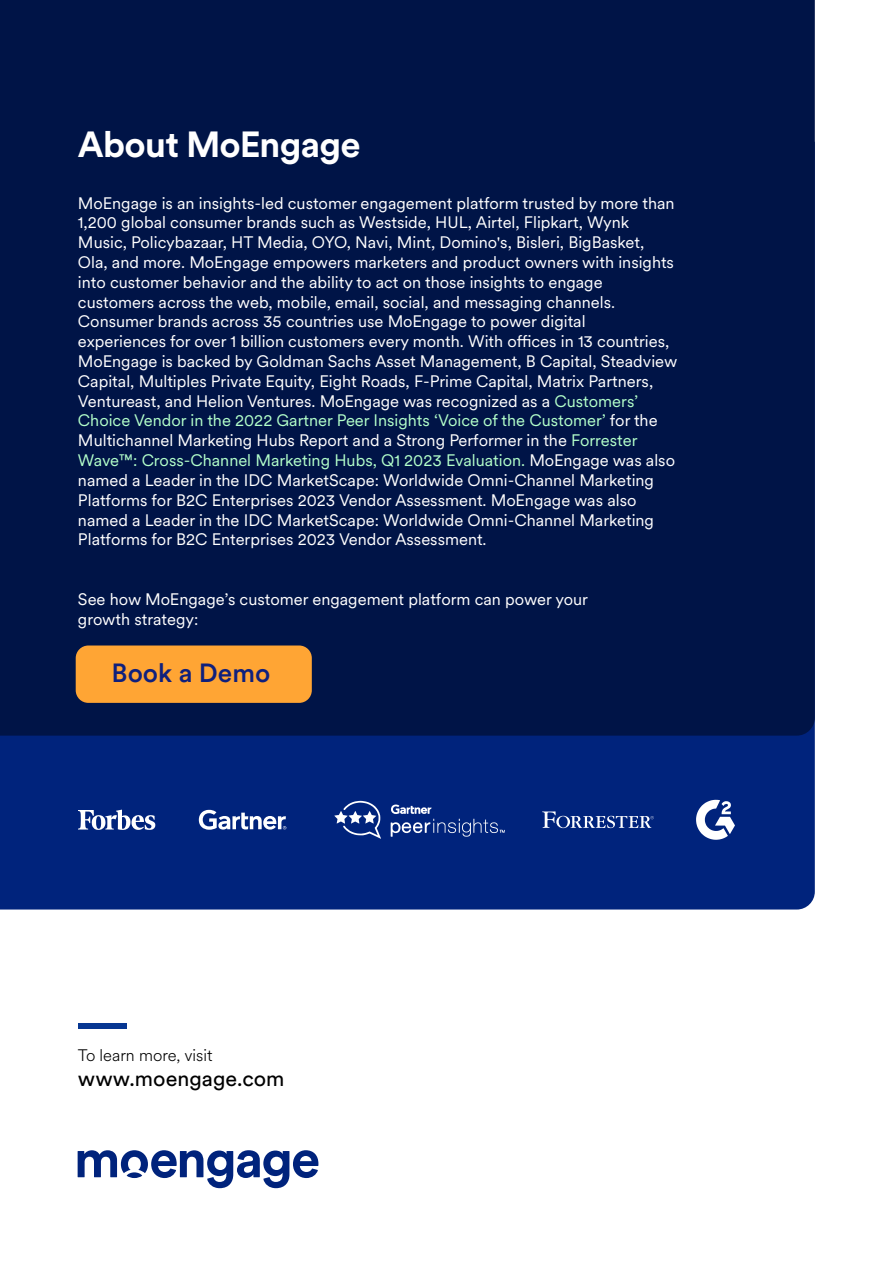
<style>
.page{position:relative;width:893px;height:1263px;background:#fff}
.page>*{position:absolute;margin:0;border:0;box-sizing:border-box;transform-origin:0 0}
.t1{font:700 36px "Circular XX";letter-spacing:-.02em;color:#fff}
.t2{font:500 26.1px "Circular XX";color:#0f207d}
.t3{font:21.45px "Circular XX";color:#000}
.t4{font:16.5px/19.8px "Circular XX";color:#fff}
.t5{font:300 16.5px "Circular XX";color:#000}
.s1{color:#b3ffca}
</style>
<div class="page">
<div style="left:0;top:736px;width:815px;height:173px;background:#00237c"></div>
<div style="left:78px;top:1023px;width:48px;height:5px;background:#073792"></div>
<svg style="left:78px;top:1150px;width:240px;height:38px"></svg>
<div style="left:0;top:0;width:815px;height:736px;background:#001447"></div>
<svg style="left:199px;top:810px;width:87px;height:20px"></svg>
<svg style="left:542px;top:811px;width:112px;height:17px;background:#405a9c"></svg>
<svg style="left:696px;top:800px;width:39px;height:40px"></svg>
<svg style="left:78px;top:810px;width:78px;height:20px"></svg>
<svg style="left:334px;top:801px;width:47px;height:38px;background:#3b569a"></svg>
<svg style="left:390px;top:804px;width:115px;height:33px;background:#26448f"></svg>
<div style="left:76px;top:645px;width:236px;height:58px;background:#ffa534;border-radius:13px"></div>
<h1 class="t1" style="left:78px;top:120px;width:284px">About MoEngage</h1>
<p class="t4" style="left:78px;top:192px;width:601px">MoEngage is an insights-led customer engagement platform trusted by more than 1,200 global consumer brands such as Westside, HUL, Airtel, Flipkart, Wynk Music, Policybazaar, HT Media, OYO, Navi, Mint, Domino's, Bisleri, BigBasket, Ola, and more. MoEngage empowers marketers and product owners with insights into customer behavior and the ability to act on those insights to engage customers across the web, mobile, email, social, and messaging channels.<br>Consumer brands across 35 countries use MoEngage to power digital experiences for over 1 billion customers every month. With offices in 13 countries, MoEngage is backed by Goldman Sachs Asset Management, B Capital, Steadview Capital, Multiples Private Equity, Eight Roads, F-Prime Capital, Matrix Partners, Ventureast, and Helion Ventures. MoEngage was recognized as a <span class="s1">Customers’ Choice Vendor in the 2022 Gartner Peer Insights ‘Voice of the Customer’</span> for the Multichannel Marketing Hubs Report and a Strong Performer in the <span class="s1">Forrester Wave™: Cross-Channel Marketing Hubs, Q1 2023 Evaluation.</span> MoEngage was also named a Leader in the IDC MarketScape: Worldwide Omni-Channel Marketing Platforms for B2C Enterprises 2023 Vendor Assessment. MoEngage was also named a Leader in the IDC MarketScape: Worldwide Omni-Channel Marketing Platforms for B2C Enterprises 2023 Vendor Assessment.</p>
<p class="t4" style="left:78px;top:588px;width:512px">See how MoEngage’s customer engagement platform can power your growth strategy:</p>
<h2 class="t2" style="left:112px;top:655px;width:160px">Book a Demo</h2>
<p class="t5" style="left:78px;top:1044px;width:136px">To learn more, visit</p>
<h3 class="t3" style="left:78px;top:1064px;width:208px">www.moengage.com</h3>
</div>
